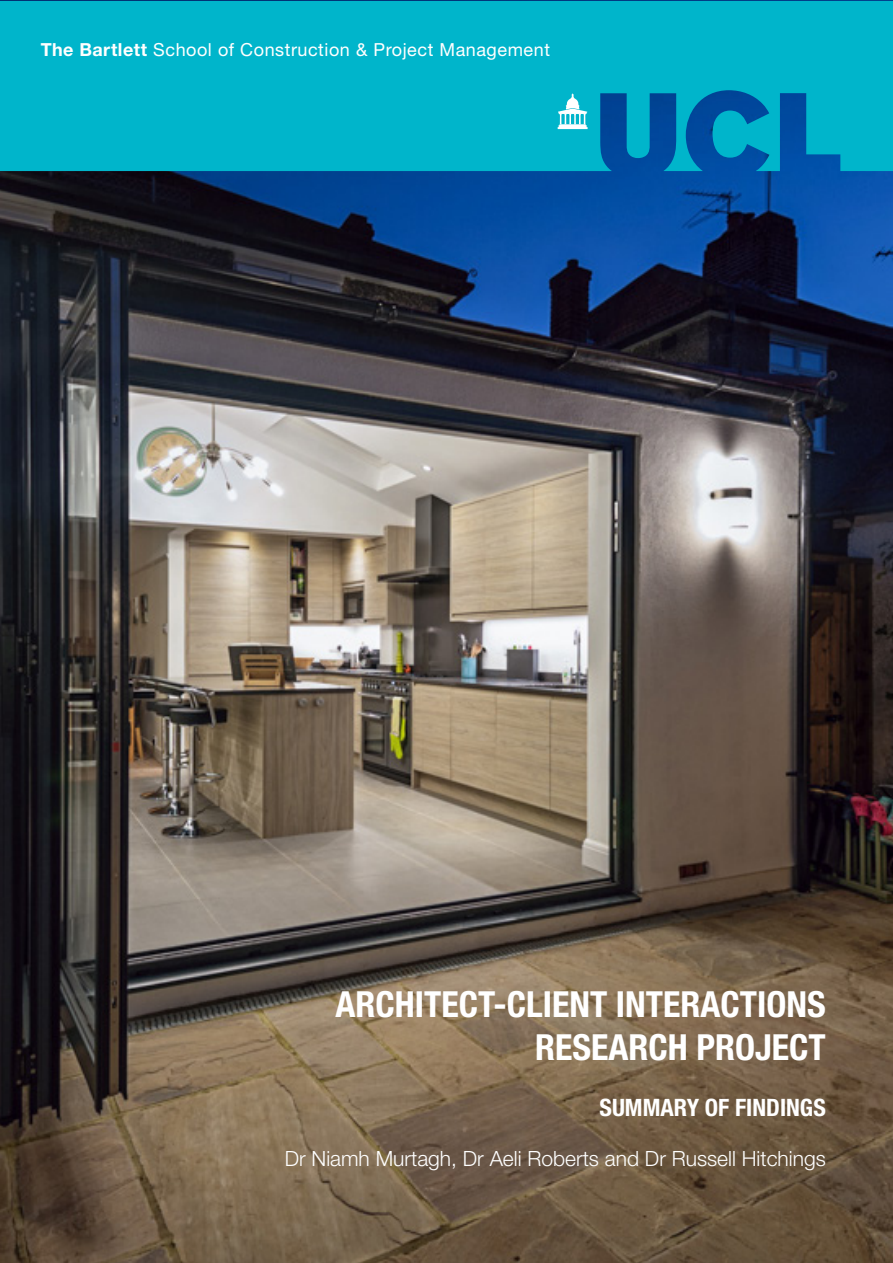
<style>
.page{position:relative;width:893px;height:1263px;background:#fff}
.page>*{position:absolute;margin:0;border:0;box-sizing:border-box;transform-origin:0 0}
.t1{font:700 condensed 36px/43.2px "Helvetica Neue LT Std";color:#fff;text-align:right}
.t2{font:700 condensed 24px "Helvetica Neue LT Std";color:#fff}
.t3{font:300 21px "Helvetica Neue LT Std";color:#fff}
.t4{font:18px "Helvetica Neue LT Std";letter-spacing:.03em;color:#fff}
.t5{font:700 18px "Helvetica Neue LT Std";color:#fff}
.s1{font-weight:700}
</style>
<div class="page">
<img style="left:0;top:0;width:893px;height:1263px">
<svg style="left:0;top:1px;width:893px;height:170px;background:#00adc7"></svg>
<svg style="left:558px;top:93px;width:30px;height:36px"></svg>
<p class="t5" style="left:42px;top:36px;width:38px">bsdi</p>
<p class="t4" style="left:41px;top:38px;width:511px"><span class="s1">The Bartlett</span> School of Construction &amp; Project Management</p>
<p class="t1" style="left:335px;top:982px;width:492px">ARCHITECT-CLIENT INTERACTIONS<br>RESEARCH PROJECT</p>
<p class="t2" style="left:599px;top:1092px;width:228px">SUMMARY OF FINDINGS</p>
<p class="t3" style="left:285px;top:1146px;width:543px">Dr Niamh Murtagh, Dr Aeli Roberts and Dr Russell Hitchings</p>
</div>
